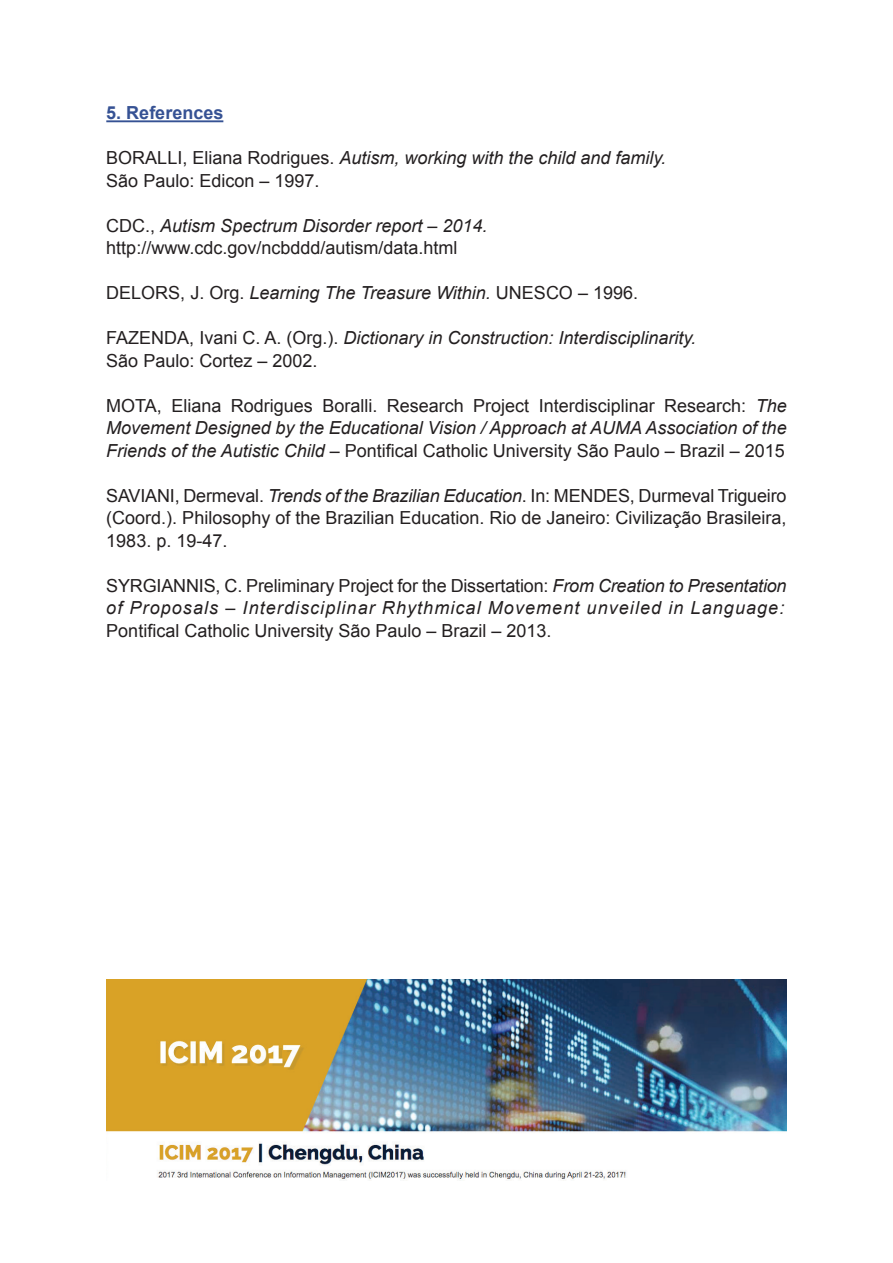
<style>
.page{position:relative;width:893px;height:1263px;background:#fff}
.page>*{position:absolute;margin:0;border:0;box-sizing:border-box;transform-origin:0 0}
.t1{font:18px/22.5px "Arial";color:#231f20}
.t2{font:italic 18px/22.5px "Arial";letter-spacing:.06em;color:#231f20}
.t3{font:italic 18px "Arial";color:#231f20}
.t4{font:700 18px "Arial";color:#365294}
.s1{font-style:italic}
.s2{font-style:normal}
</style>
<div class="page">
<hr style="left:106px;top:120px;width:117px;height:2px;background:#365294">
<img style="left:106px;top:979px;width:681px;height:202px">
<p class="t4" style="left:106px;top:101px;width:119px">5. References</p>
<p class="t1" style="left:106px;top:147px;width:561px">BORALLI, Eliana Rodrigues. <span class="s1">Autism, working with the child and family.<br></span>São Paulo: Edicon – 1997.</p>
<p class="t1" style="left:106px;top:215px;width:383px">CDC., <span class="s1">Autism Spectrum Disorder report</span> – <span class="s1">2014. </span>http://www.cdc.gov/ncbddd/autism/data.html</p>
<p class="t3" style="left:106px;top:281px;width:533px"><span class="s2">DELORS, J. Org.</span> Learning The Treasure Within. <span class="s2">UNESCO – 1996.</span></p>
<p class="t1" style="left:106px;top:327px;width:591px">FAZENDA, Ivani C. A. (Org.). <span class="s1">Dictionary in Construction: Interdisciplinarity.<br></span>São Paulo: Cortez – 2002.</p>
<p class="t1" style="left:106px;top:395px;width:682px;text-align:justify">MOTA, Eliana Rodrigues Boralli. Research Project Interdisciplinar Research: <span class="s1">The Movement Designed by the Educational Vision / Approach at AUMA Association of the Friends of the Autistic Child</span> – Pontifical Catholic University São Paulo – Brazil – 2015</p>
<p class="t1" style="left:106px;top:485px;width:682px;text-align:justify">SAVIANI, Dermeval. <span class="s1">Trends of the Brazilian Education</span>. In: MENDES, Durmeval Trigueiro (Coord.). Philosophy of the Brazilian Education. Rio de Janeiro: Civilização Brasileira, 1983. p. 19-47.</p>
<p class="t2" style="left:106px;top:575px;width:682px"><span class="s2">SYRGIANNIS, C. Preliminary Project for the Dissertation:</span> From Creation to Presentation of Proposals – Interdisciplinar Rhythmical Movement unveiled in Language:</p>
<p class="t1" style="left:106px;top:620px;width:447px">Pontifical Catholic University São Paulo – Brazil – 2013.</p>
</div>
